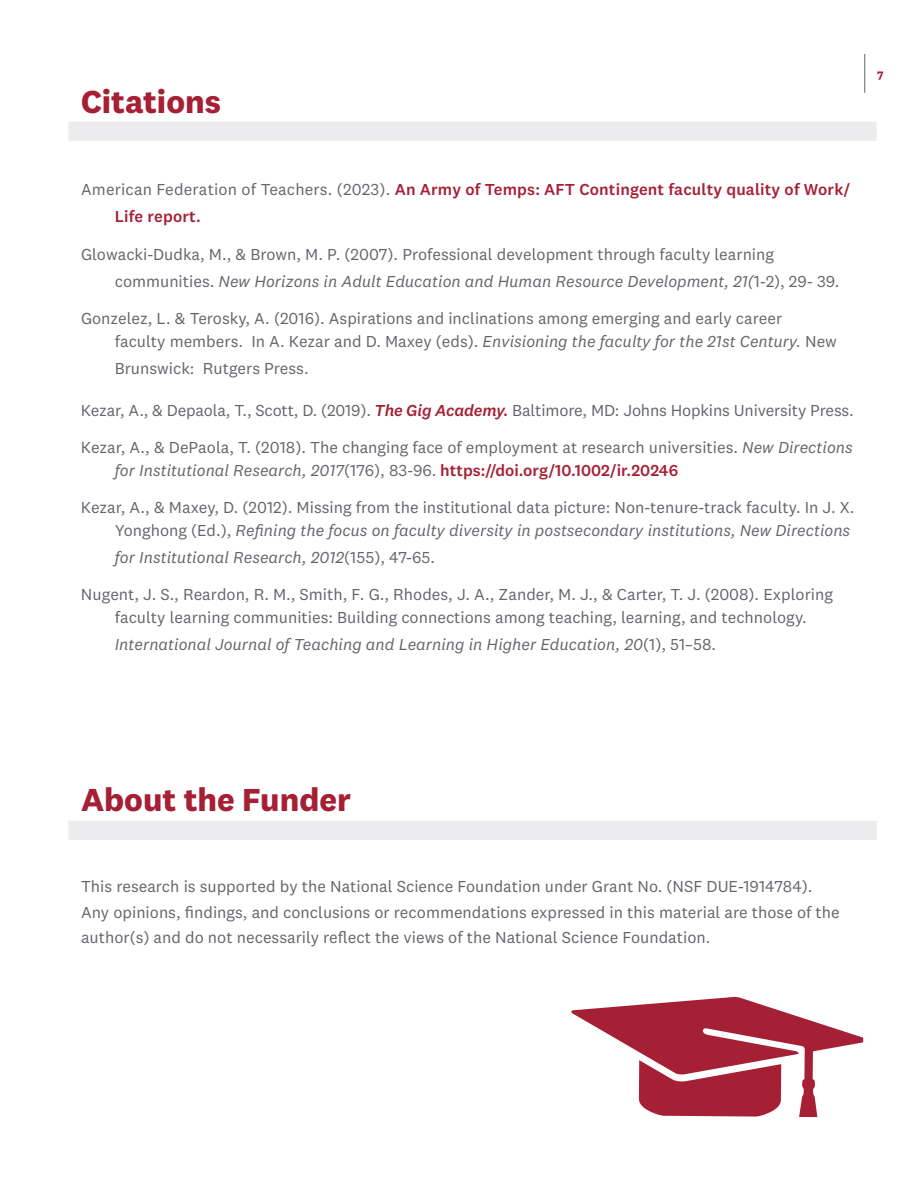
<style>
.page{position:relative;width:918px;height:1188px;background:#fff}
.page>*{position:absolute;margin:0;border:0;box-sizing:border-box;transform-origin:0 0}
.headline{font:700 33px "National 2";color:#a62035}
.pullout{font:16.5px/22.5px "National 2";color:#63656a}
.pullout-2{font:italic 16.5px "National 2";color:#63656a}
.pullout-3{font:500 16.5px/27px "National 2";letter-spacing:.01em;color:#a62035}
.t1{font:700 13.5px "National";color:#a62035}
.s1{font-weight:400;color:#63656a}
.s2{font-style:italic}
.s3{font-weight:500;font-style:italic;color:#a62035}
.s4{font-weight:500;color:#a62035}
.s5{font-style:normal}
</style>
<div class="page">
<hr style="left:864px;top:54px;width:1px;height:39px;background:#63656a">
<div style="left:68px;top:121px;width:810px;height:21px;background:#ececee;border:1px solid #fff"></div>
<svg style="left:571px;top:997px;width:293px;height:121px"></svg>
<div style="left:68px;top:820px;width:810px;height:21px;background:#ececee;border:1px solid #fff"></div>
<p class="headline" style="left:81px;top:82px;width:141px">Citations</p>
<p class="t1" style="left:877px;top:64px;width:8px">7</p>
<p class="pullout-3" style="left:115px;top:176px;width:737px;text-indent:-34px"><span class="s1">American Federation of Teachers. (2023).</span> An Army of Temps: AFT Contingent faculty quality of Work/<br>Life report.</p>
<p class="pullout" style="left:115px;top:240px;width:726px;line-height:27px;text-indent:-34px">Glowacki-Dudka, M., &amp; Brown, M. P. (2007). Professional development through faculty learning communities. <span class="s2">New Horizons in Adult Education and Human Resource Development, 21(</span>1-2), 29- 39.</p>
<p class="pullout" style="left:115px;top:307px;width:724px;text-indent:-34px">Gonzelez, L. &amp; Terosky, A. (2016). Aspirations and inclinations among emerging and early career faculty members. In A. Kezar and D. Maxey (eds). <span class="s2">Envisioning the faculty for the 21st Century.</span> New</p>
<p class="pullout" style="left:115px;top:357px;width:195px">Brunswick: Rutgers Press.</p>
<p class="pullout" style="left:81px;top:399px;width:774px">Kezar, A., &amp; Depaola, T., Scott, D. (2019). <span class="s3">The Gig Academy.</span> Baltimore, MD: Johns Hopkins University Press.</p>
<p class="pullout" style="left:115px;top:436px;width:740px;text-indent:-34px">Kezar, A., &amp; DePaola, T. (2018). The changing face of employment at research universities. <span class="s2">New Directions for Institutional Research, 2017</span>(176), 83-96. <span class="s4">https://doi.org/10.1002/ir.20246</span></p>
<p class="pullout" style="left:81px;top:496px;width:775px;text-align:right">Kezar, A., &amp; Maxey, D. (2012). Missing from the institutional data picture: Non-tenure-track faculty. In J. X.<br>Yonghong (Ed.), <span class="s2">Refining the focus on faculty diversity in postsecondary institutions, New Directions</span></p>
<p class="pullout-2" style="left:115px;top:547px;width:322px">for Institutional Research, 2012<span class="s5">(155), 47-65.</span></p>
<p class="pullout" style="left:81px;top:583px;width:754px;text-align:center">Nugent, J. S., Reardon, R. M., Smith, F. G., Rhodes, J. A., Zander, M. J., &amp; Carter, T. J. (2008). Exploring faculty learning communities: Building connections among teaching, learning, and technology.</p>
<p class="pullout-2" style="left:115px;top:634px;width:603px">International Journal of Teaching and Learning in Higher Education, 20<span class="s5">(1), 51–58.</span></p>
<p class="headline" style="left:81px;top:780px;width:271px">About the Funder</p>
<p class="pullout" style="left:81px;top:874px;width:760px;line-height:25.5px">This research is supported by the National Science Foundation under Grant No. (NSF DUE-1914784).<br>Any opinions, findings, and conclusions or recommendations expressed in this material are those of the author(s) and do not necessarily reflect the views of the National Science Foundation.</p>
</div>
